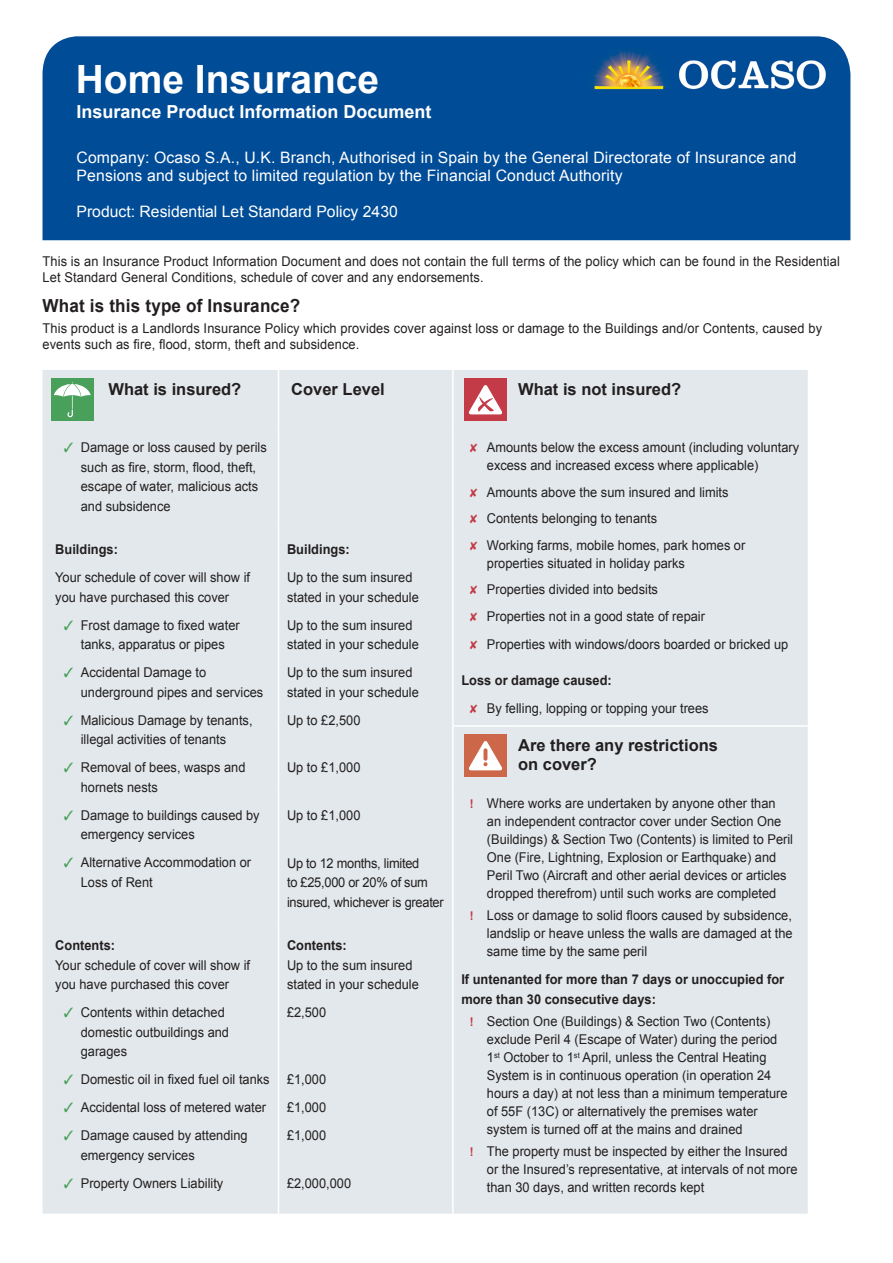
<style>
.page{position:relative;width:893px;height:1263px;background:#fff}
.page>*{position:absolute;margin:0;border:0;box-sizing:border-box;transform-origin:0 0}
.t1{font:700 39px "Arial";color:#fff}
.t2{font:700 18px "Arial";color:#fff}
.t3{font:700 18px "Arial";letter-spacing:.01em;color:#231f20;scale:.95 1}
.t4{font:700 16.5px/19.8px "Arial";color:#231f20}
.t5{font:15.75px/18px "Arial";letter-spacing:.01em;color:#fff}
.t6{font:13.5px/19.5px "Arial";color:#231f20;scale:.95 1}
.t7{font:700 13.5px/19.5px "Arial";color:#231f20;scale:.95 1}
.t8{font:13.5px/19.5px "Arial";letter-spacing:-.02em;color:#231f20;scale:.95 1}
.s1{color:#48a05a}
.s2{color:#c43b48}
.s3{font-weight:700}
.s4{font-weight:700;font-size:12px;color:#c43b48}
</style>
<div class="page">
<div style="left:43px;top:370px;width:765px;height:843px;background:#e2e8eb"></div>
<hr style="left:278px;top:429px;width:1px;height:99px;background:#fff">
<hr style="left:452px;top:429px;width:2px;height:99px;background:#fff">
<hr style="left:278px;top:528px;width:1px;height:198px;background:#fff">
<hr style="left:452px;top:528px;width:2px;height:197px;background:#fff">
<hr style="left:278px;top:726px;width:1px;height:59px;background:#fff">
<hr style="left:278px;top:785px;width:1px;height:138px;background:#fff">
<hr style="left:452px;top:785px;width:2px;height:138px;background:#fff">
<hr style="left:278px;top:923px;width:1px;height:290px;background:#fff">
<hr style="left:452px;top:923px;width:2px;height:290px;background:#fff">
<hr style="left:452px;top:727px;width:2px;height:58px;background:#fff">
<hr style="left:278px;top:370px;width:1px;height:59px;background:#fff">
<hr style="left:452px;top:370px;width:2px;height:59px;background:#fff">
<hr style="left:452px;top:725px;width:66px;height:2px;background:#fff">
<hr style="left:518px;top:725px;width:91px;height:2px;background:#fff">
<hr style="left:609px;top:725px;width:199px;height:2px;background:#fff">
<div style="left:51px;top:378px;width:43px;height:43px;background:#48a05a"></div>
<svg style="left:54px;top:382px;width:37px;height:35px"></svg>
<div style="left:464px;top:378px;width:43px;height:43px;background:#c43b48"></div>
<svg style="left:469px;top:385px;width:33px;height:29px"></svg>
<div style="left:464px;top:734px;width:43px;height:43px;background:#cd6749"></div>
<svg style="left:469px;top:741px;width:33px;height:29px"></svg>
<div style="left:43px;top:36px;width:807px;height:204px;background:#004c97"></div>
<img style="left:587px;top:47px;width:249px;height:57px">
<h1 class="t1" style="left:76px;top:53px;width:305px">Home Insurance</h1>
<h2 class="t2" style="left:77px;top:100px;width:357px">Insurance Product Information Document</h2>
<p class="t5" style="left:77px;top:149px;width:721px">Company: Ocaso S.A., U.K. Branch, Authorised in Spain by the General Directorate of Insurance and<br>Pensions and subject to limited regulation by the Financial Conduct Authority</p>
<p class="t5" style="left:77px;top:203px;width:323px">Product: Residential Let Standard Policy 2430</p>
<p class="t6" style="left:43px;top:253px;width:841px;line-height:16.2px">This is an Insurance Product Information Document and does not contain the full terms of the policy which can be found in the Residential<br>Let Standard General Conditions, schedule of cover and any endorsements.</p>
<h2 class="t3" style="left:43px;top:294px;width:273px">What is this type of Insurance?</h2>
<p class="t6" style="left:43px;top:320px;width:822px;line-height:16.2px">This product is a Landlords Insurance Policy which provides cover against loss or damage to the Buildings and/or Contents, caused by events such as fire, flood, storm, theft and subsidence.</p>
<p class="t4" style="left:108px;top:380px;width:134px">What is insured?</p>
<p class="t4" style="left:291px;top:380px;width:95px">Cover Level</p>
<p class="t4" style="left:518px;top:380px;width:165px">What is not insured?</p>
<p class="t6" style="left:81px;top:438px;width:197px;text-indent:-17px"><span class="s1">✓</span> Damage or loss caused by perils such as fire, storm, flood, theft, escape of water, malicious acts and subsidence</p>
<p class="t6" style="left:487px;top:438px;width:330px;line-height:18px;text-indent:-17px"><span class="s2">✘</span> Amounts below the excess amount (including voluntary excess and increased excess where applicable)</p>
<p class="t6" style="left:470px;top:479px;width:291px;line-height:26.5px"><span class="s2">✘</span> Amounts above the sum insured and limits<br><span class="s2">✘</span> Contents belonging to tenants<br><span class="s2">✘</span> Working farms, mobile homes, park homes or</p>
<p class="t6" style="left:470px;top:550px;width:249px;line-height:26.5px;text-indent:17px">properties situated in holiday parks<br><span class="s2">✘</span> Properties divided into bedsits<br><span class="s2">✘</span> Properties not in a good state of repair</p>
<p class="t6" style="left:470px;top:634px;width:337px"><span class="s2">✘</span> Properties with windows/doors boarded or bricked up</p>
<p class="t6" style="left:470px;top:666px;width:253px;line-height:28px;text-indent:-8px"><span class="s3">Loss or damage caused:<br></span><span class="s2">✘</span> By felling, lopping or topping your trees</p>
<p class="t7" style="left:287px;top:540px;width:68px">Buildings:</p>
<p class="t6" style="left:287px;top:568px;width:140px">Up to the sum insured stated in your schedule</p>
<p class="t6" style="left:287px;top:615px;width:140px">Up to the sum insured stated in your schedule</p>
<p class="t6" style="left:287px;top:663px;width:140px">Up to the sum insured stated in your schedule</p>
<p class="t6" style="left:287px;top:710px;width:79px">Up to £2,500</p>
<p class="t6" style="left:287px;top:758px;width:79px">Up to £1,000</p>
<p class="t6" style="left:287px;top:806px;width:79px">Up to £1,000</p>
<p class="t8" style="left:287px;top:853px;width:166px">Up to 12 months, limited<br>to £25,000 or 20% of sum insured, whichever is greater</p>
<p class="t7" style="left:55px;top:540px;width:68px">Buildings:</p>
<p class="t6" style="left:55px;top:568px;width:207px">Your schedule of cover will show if you have purchased this cover</p>
<p class="t6" style="left:64px;top:616px;width:187px;text-align:center"><span class="s1">✓</span> Frost damage to fixed water tanks, apparatus or pipes</p>
<p class="t6" style="left:81px;top:663px;width:194px;text-indent:-17px"><span class="s1">✓</span> Accidental Damage to underground pipes and services</p>
<p class="t6" style="left:81px;top:711px;width:182px;text-indent:-17px"><span class="s1">✓</span> Malicious Damage by tenants, illegal activities of tenants</p>
<p class="t6" style="left:81px;top:758px;width:175px;text-indent:-17px"><span class="s1">✓</span> Removal of bees, wasps and hornets nests</p>
<p class="t6" style="left:81px;top:805px;width:190px;text-indent:-17px"><span class="s1">✓</span> Damage to buildings caused by emergency services</p>
<p class="t6" style="left:81px;top:853px;width:181px;text-indent:-17px"><span class="s1">✓</span> Alternative Accommodation or<br>Loss of Rent</p>
<p class="t4" style="left:518px;top:735px;width:201px">Are there any restrictions on cover?</p>
<p class="t6" style="left:487px;top:794px;width:324px;line-height:18px;text-indent:-17px"><span class="s4">!</span> Where works are undertaken by anyone other than an independent contractor cover under Section One (Buildings) &amp; Section Two (Contents) is limited to Peril One (Fire, Lightning, Explosion or Earthquake) and Peril Two (Aircraft and other aerial devices or articles dropped therefrom) until such works are completed</p>
<p class="t6" style="left:487px;top:907px;width:323px;line-height:18px;text-align:justify;text-indent:-17px"><span class="s4">!</span> Loss or damage to solid floors caused by subsidence, landslip or heave unless the walls are damaged at the same time by the same peril</p>
<p class="t7" style="left:461px;top:970px;width:341px">If untenanted for more than 7 days or unoccupied for more than 30 consecutive days:</p>
<p class="t6" style="left:487px;top:1012px;width:318px;line-height:18px;text-indent:-17px"><span class="s4">!</span> Section One (Buildings) &amp; Section Two (Contents) exclude Peril 4 (Escape of Water) during the period 1<sup>st</sup> October to 1<sup>st</sup> April, unless the Central Heating System is in continuous operation (in operation 24 hours a day) at not less than a minimum temperature of 55F (13C) or alternatively the premises water system is turned off at the mains and drained</p>
<p class="t6" style="left:487px;top:1143px;width:328px;line-height:18px;text-indent:-17px"><span class="s4">!</span> The property must be inspected by either the Insured or the Insured’s representative, at intervals of not more than 30 days, and written records kept</p>
<p class="t7" style="left:287px;top:936px;width:64px">Contents:</p>
<p class="t6" style="left:287px;top:955px;width:140px">Up to the sum insured stated in your schedule</p>
<p class="t6" style="left:287px;top:1003px;width:43px">£2,500</p>
<p class="t7" style="left:55px;top:936px;width:64px">Contents:</p>
<p class="t6" style="left:55px;top:955px;width:207px">Your schedule of cover will show if you have purchased this cover</p>
<p class="t6" style="left:81px;top:1003px;width:158px;text-indent:-17px"><span class="s1">✓</span> Contents within detached domestic outbuildings and garages</p>
<p class="t6" style="left:64px;top:1070px;width:218px"><span class="s1">✓</span> Domestic oil in fixed fuel oil tanks</p>
<p class="t6" style="left:64px;top:1098px;width:214px"><span class="s1">✓</span> Accidental loss of metered water</p>
<p class="t6" style="left:81px;top:1126px;width:177px;text-indent:-17px"><span class="s1">✓</span> Damage caused by attending emergency services</p>
<p class="t6" style="left:64px;top:1173px;width:169px"><span class="s1">✓</span> Property Owners Liability</p>
<p class="t6" style="left:287px;top:1066px;width:43px;line-height:28px;text-align:justify">£1,000 £1,000 £1,000</p>
<p class="t6" style="left:287px;top:1173px;width:69px">£2,000,000</p>
</div>
